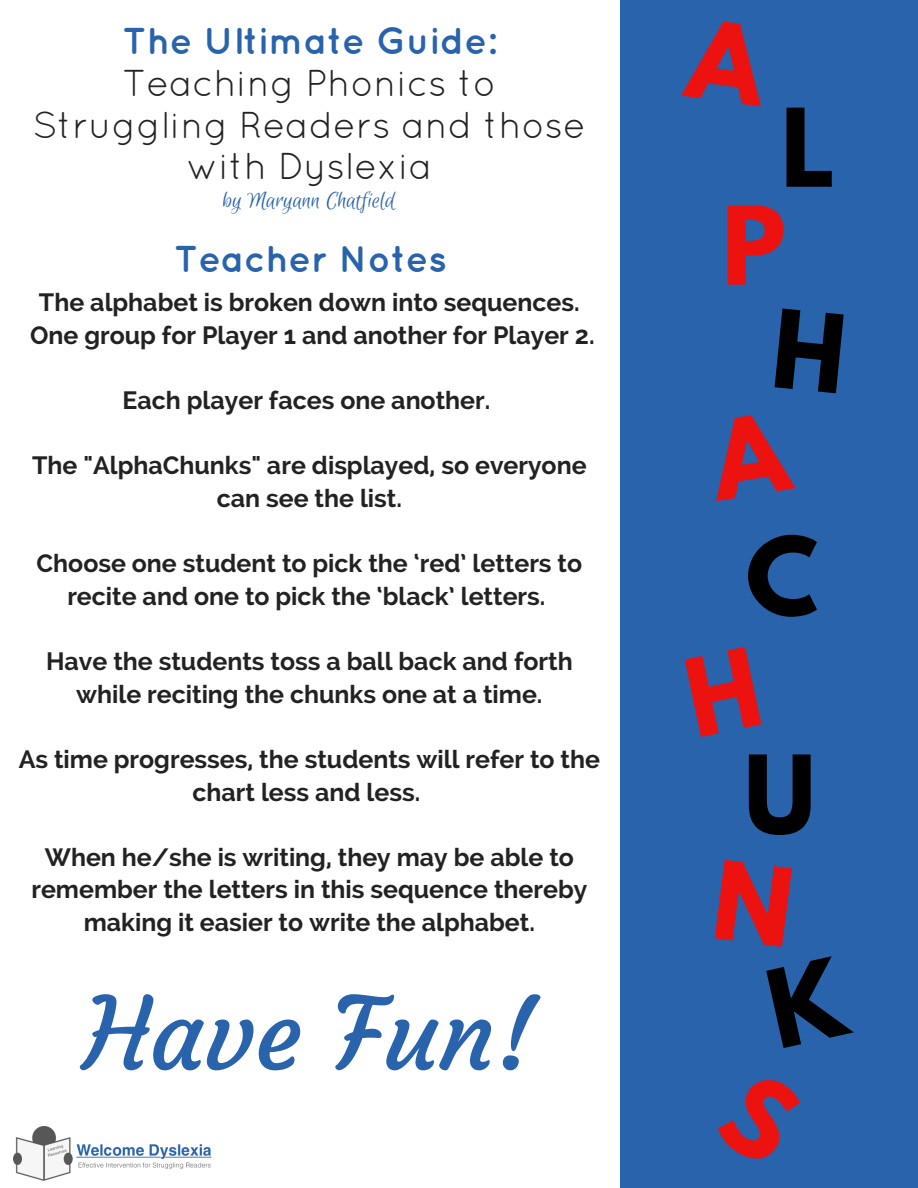
<style>
.page{position:relative;width:918px;height:1188px;background:#fff}
.page>*{position:absolute;margin:0;border:0;box-sizing:border-box;transform-origin:0 0}
.t1{font:99.6px "Courgette";color:#2863ac}
.t2{font:700 95.85px "League Spartan";color:#000}
.t3{font:700 95.85px "League Spartan";color:#eb1210}
.t4{font:37.35px/41.7px "Quicksand";color:#222;text-align:center}
.t5{font:700 37.35px "Quicksand";color:#2863ac}
.t6{font:700 24.9px/32.7px "Raleway";color:#222;text-align:center}
.t7{font:24.9px "Euphoria Script";color:#2863ac}
</style>
<div class="page">
<div style="left:620px;top:0;width:298px;height:1188px;background:#2863ac"></div>
<img style="left:14px;top:1126px;width:198px;height:54px">
<h3 class="t5" style="left:123px;top:19px;width:375px">The Ultimate Guide:</h3>
<h3 class="t4" style="left:33px;top:61px;width:555px">Teaching Phonics to<br>Struggling Readers and those with Dyslexia</h3>
<p class="t7" style="left:223px;top:187px;width:174px">by Maryann Chatfield</p>
<h3 class="t5" style="left:174px;top:237px;width:274px">Teacher Notes</h3>
<p class="t6" style="left:30px;top:286px;width:566px">The alphabet is broken down into sequences.<br>One group for Player 1 and another for Player 2.</p>
<p class="t6" style="left:122px;top:384px;width:369px">Each player faces one another.</p>
<p class="t6" style="left:32px;top:449px;width:556px">The "AlphaChunks" are displayed, so everyone can see the list.</p>
<p class="t6" style="left:37px;top:547px;width:547px">Choose one student to pick the ‘red’ letters to recite and one to pick the ‘black’ letters.</p>
<p class="t6" style="left:46px;top:645px;width:528px">Have the students toss a ball back and forth while reciting the chunks one at a time.</p>
<p class="t6" style="left:19px;top:743px;width:583px">As time progresses, the students will refer to the chart less and less.</p>
<p class="t6" style="left:31px;top:841px;width:557px">When he/she is writing, they may be able to remember the letters in this sequence thereby making it easier to write the alphabet.</p>
<h1 class="t1" style="left:83px;top:973px;width:455px">Have Fun!</h1>
<h2 class="t2" style="left:781px;top:100px;width:56px">L</h2>
<h2 class="t3" style="left:722px;top:198px;width:65px">P</h2>
<h2 class="t2" style="left:746px;top:529px;width:74px">C</h2>
<h2 class="t2" style="left:744px;top:747px;width:73px">U</h2>
</div>
